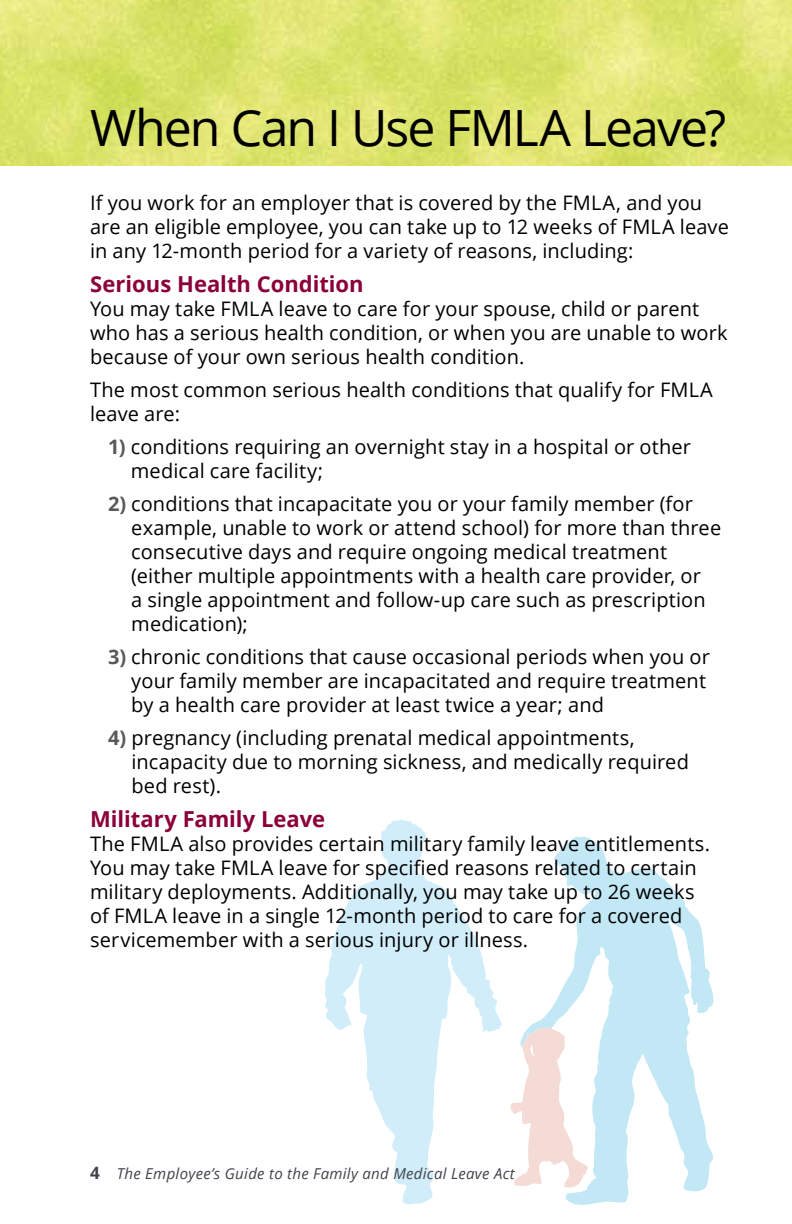
<style>
.page{position:relative;width:792px;height:1224px;background:#fff}
.page>*{position:absolute;margin:0;border:0;box-sizing:border-box;transform-origin:0 0}
.t1{font:50px "Open Sans";letter-spacing:-.04em;color:#000}
.t2{font:700 22px "Open Sans";color:#8b003a}
.t3{font:20px/24px "Open Sans";letter-spacing:.005em;color:#000}
.t4{font:italic 15px "Open Sans";letter-spacing:.02em;color:#41434b}
.s1{font-weight:700;color:#58595b}
.s2{font-weight:700;font-style:normal;font-size:17px}
</style>
<div class="page">
<img style="left:0;top:0;width:792px;height:166px">
<svg style="left:529px;top:837px;width:184px;height:368px;fill:#c2e7f5"></svg>
<svg style="left:510px;top:1027px;width:78px;height:163px"></svg>
<svg style="left:325px;top:820px;width:177px;height:384px"></svg>
<h1 class="t1" style="left:90px;top:94px;width:638px">When Can I Use FMLA Leave?</h1>
<p class="t3" style="left:90px;top:190px;width:640px">If you work for an employer that is covered by the FMLA, and you are an eligible employee, you can take up to 12 weeks of FMLA leave in any 12-month period for a variety of reasons, including:</p>
<p class="t2" style="left:90px;top:268px;width:275px">Serious Health Condition</p>
<p class="t3" style="left:90px;top:296px;width:639px">You may take FMLA leave to care for your spouse, child or parent who has a serious health condition, or when you are unable to work because of your own serious health condition.</p>
<p class="t3" style="left:90px;top:377px;width:624px">The most common serious health conditions that qualify for FMLA leave are:</p>
<p class="t3" style="left:131px;top:434px;width:561px;text-indent:-23px"><span class="s1">1)</span> conditions requiring an overnight stay in a hospital or other medical care facility;</p>
<p class="t3" style="left:131px;top:491px;width:591px;text-indent:-23px"><span class="s1">2)</span> conditions that incapacitate you or your family member (for example, unable to work or attend school) for more than three consecutive days and require ongoing medical treatment (either multiple appointments with a health care provider, or<br>a single appointment and follow-up care such as prescription medication);</p>
<p class="t3" style="left:131px;top:644px;width:580px;text-indent:-23px"><span class="s1">3)</span> chronic conditions that cause occasional periods when you or your family member are incapacitated and require treatment by a health care provider at least twice a year; and</p>
<p class="t3" style="left:131px;top:725px;width:559px;text-indent:-23px"><span class="s1">4)</span> pregnancy (including prenatal medical appointments, incapacity due to morning sickness, and medically required bed rest).</p>
<p class="t2" style="left:90px;top:803px;width:237px">Military Family Leave</p>
<p class="t3" style="left:90px;top:831px;width:622px">The FMLA also provides certain military family leave entitlements.<br>You may take FMLA leave for specified reasons related to certain military deployments. Additionally, you may take up to 26 weeks of FMLA leave in a single 12-month period to care for a covered servicemember with a serious injury or illness.</p>
<p class="t4" style="left:90px;top:1163px;width:426px"><span class="s2">4</span> The Employee’s Guide to the Family and Medical Leave Act</p>
</div>
